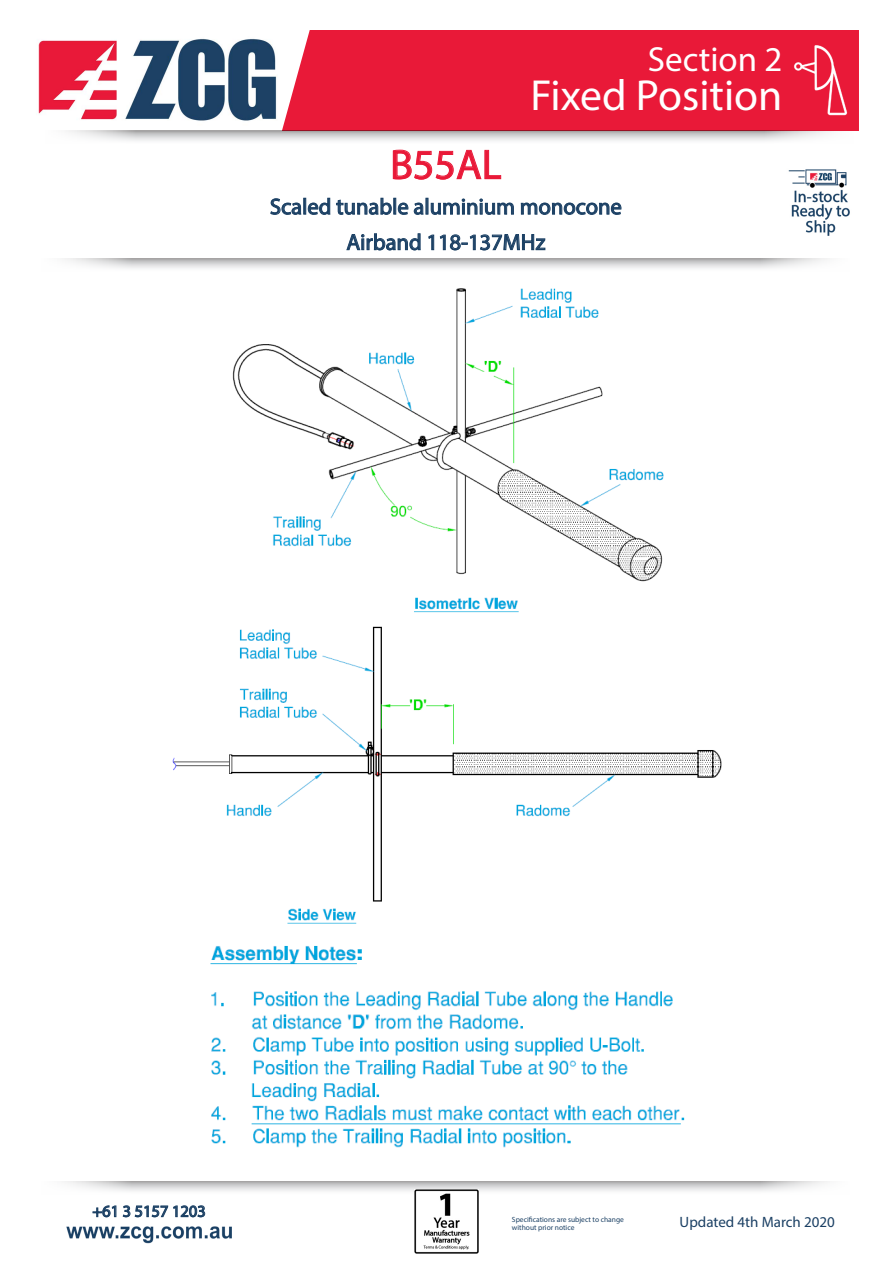
<style>
.page{position:relative;width:893px;height:1263px;background:#fff}
.page>*{position:absolute;margin:0;border:0;box-sizing:border-box;transform-origin:0 0}
.t1{font:43.65px "Myriad Pro";color:#fff}
.t2{font:42px "Myriad Pro";color:#e91938}
.t3{font:34.95px "Myriad Pro";color:#fff}
.t4{font:22.5px "Myriad Pro";color:#1b4064}
.t5{font:16.5px "Myriad Pro";color:#1b4064}
.t6{font:15px "Myriad Pro";color:#1b4064}
.t7{font:7.5px "Myriad Pro";color:#1b4064}
</style>
<div class="page">
<img style="left:66px;top:1226px;width:166px;height:17px">
<svg style="left:92px;top:1205px;width:114px;height:13px"></svg>
<svg style="left:64px;top:1181px;width:764px;height:13px"></svg>
<svg style="left:65px;top:259px;width:762px;height:10px"></svg>
<div style="left:273px;top:30px;width:586px;height:101px;background:#e91938"></div>
<svg style="left:68px;top:131px;width:764px;height:10px"></svg>
<svg style="left:270px;top:198px;width:32px;height:17px"></svg>
<div style="left:303px;top:198px;width:3px;height:17px;border:1px solid #1b4064"></div>
<svg style="left:308px;top:197px;width:22px;height:18px"></svg>
<svg style="left:336px;top:150px;width:286px;height:115px"></svg>
<img style="left:38px;top:34px;width:244px;height:91px">
<img style="left:414px;top:1190px;width:64px;height:64px">
<img style="left:788px;top:169px;width:62px;height:67px">
<img style="left:785px;top:44px;width:72px;height:72px">
<img style="left:232px;top:288px;width:432px;height:325px">
<img style="left:172px;top:626px;width:550px;height:298px">
<img style="left:210px;top:945px;width:475px;height:203px">
<p class="t3" style="left:648px;top:38px;width:136px">Section 2</p>
<p class="t1" style="left:530px;top:69px;width:254px">Fixed Position</p>
<p class="t2" style="left:390px;top:139px;width:113px">B55AL</p>
<p class="t4" style="left:270px;top:193px;width:353px">Scaled tunable aluminium monocone</p>
<p class="t4" style="left:346px;top:228px;width:200px">Airband 118-137MHz</p>
<p class="t5" style="left:92px;top:1201px;width:115px">+61 3 5157 1203</p>
<p class="t7" style="left:512px;top:1214px;width:113px">Specifications are subject to change</p>
<p class="t7" style="left:512px;top:1223px;width:64px">without prior notice</p>
<p class="t6" style="left:680px;top:1213px;width:157px">Updated 4th March 2020</p>
</div>
